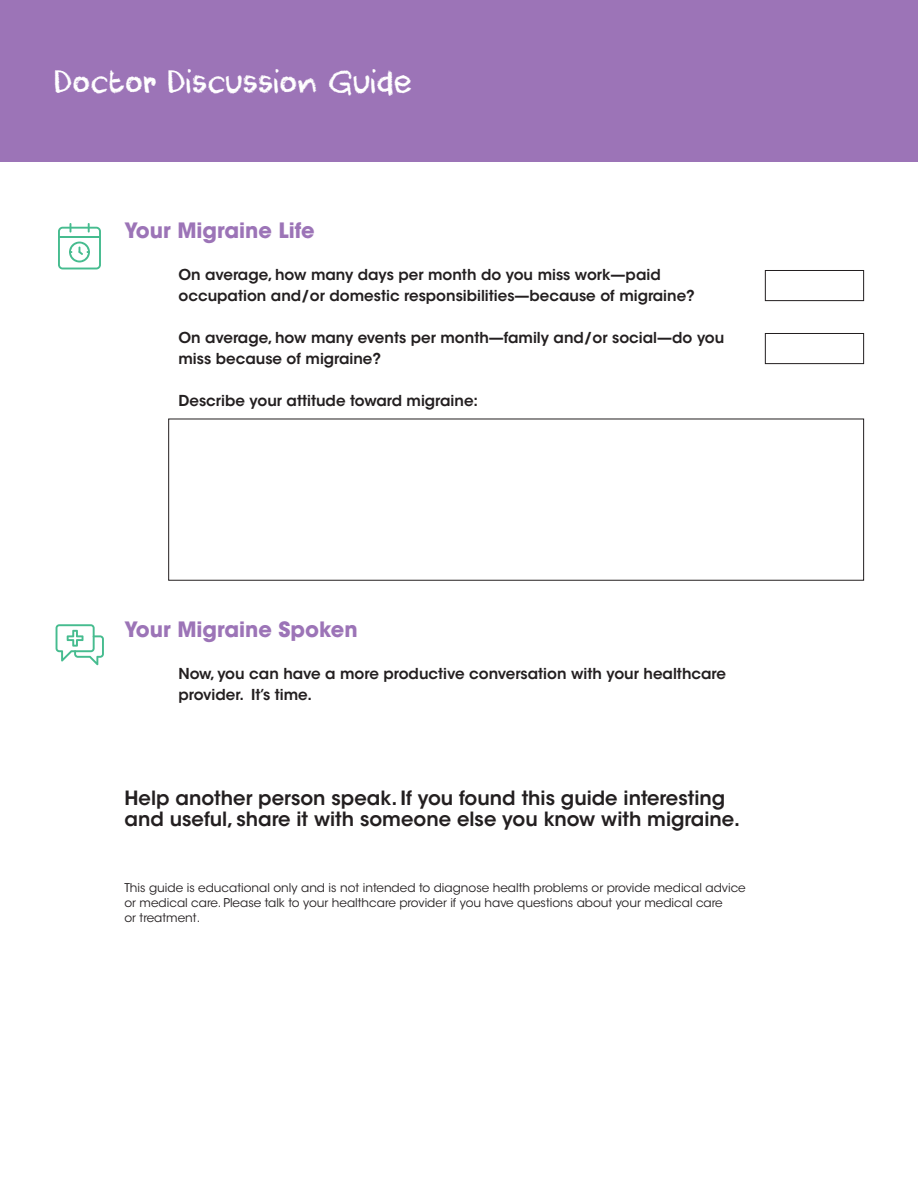
<style>
.page{position:relative;width:918px;height:1188px;background:#fff}
.page>*{position:absolute;margin:0;border:0;box-sizing:border-box;transform-origin:0 0}
.t1{font:30px "DK Cool Crayon";color:#fff}
.t2{font:700 21px "ITC Avant Garde Std";color:#9c74b7}
.t3{font:600 19.5px/21px "ITC Avant Garde Std";color:#231f20}
.t4{font:600 15px/21px "ITC Avant Garde Std";color:#231f20}
.t5{font:12px/15px "ITC Avant Garde Std";color:#231f20}
</style>
<div class="page">
<div style="left:0;top:0;width:918px;height:162px;background:#9c74b7"></div>
<div style="left:765px;top:270px;width:99px;height:31px;border:1px solid #231f20"></div>
<div style="left:765px;top:333px;width:99px;height:31px;border:1px solid #231f20"></div>
<div style="left:168px;top:419px;width:696px;height:162px;border:1px solid #231f20"></div>
<svg style="left:56px;top:624px;width:48px;height:41px"></svg>
<svg style="left:58px;top:223px;width:43px;height:46px"></svg>
<h1 class="t1" style="left:54px;top:69px;width:360px">Doctor Discussion Guide</h1>
<h2 class="t2" style="left:124px;top:216px;width:192px">Your Migraine Life</h2>
<p class="t4" style="left:178px;top:264px;width:518px">On average, how many days per month do you miss work—paid occupation and/or domestic responsibilities—because of migraine?</p>
<p class="t4" style="left:178px;top:327px;width:547px">On average, how many events per month—family and/or social—do you miss because of migraine?</p>
<p class="t4" style="left:178px;top:390px;width:301px">Describe your attitude toward migraine:</p>
<h2 class="t2" style="left:124px;top:615px;width:235px">Your Migraine Spoken</h2>
<p class="t4" style="left:178px;top:663px;width:549px">Now, you can have a more productive conversation with your healthcare provider. It’s time.</p>
<h3 class="t3" style="left:124px;top:787px;width:617px">Help another person speak. If you found this guide interesting and useful, share it with someone else you know with migraine.</h3>
<p class="t5" style="left:124px;top:880px;width:623px">This guide is educational only and is not intended to diagnose health problems or provide medical advice or medical care. Please talk to your healthcare provider if you have questions about your medical care<br>or treatment.</p>
</div>
